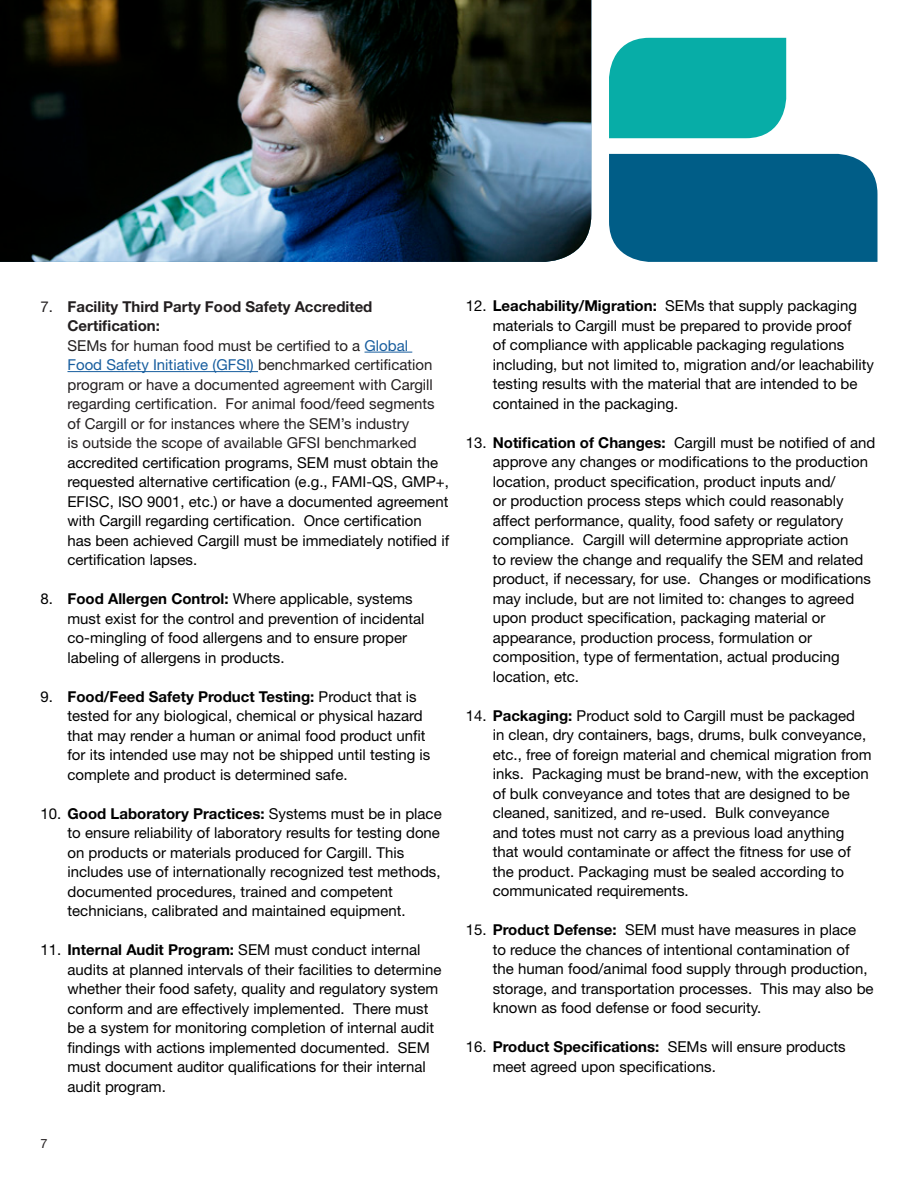
<style>
.page{position:relative;width:918px;height:1188px;background:#fff}
.page>*{position:absolute;margin:0;border:0;box-sizing:border-box;transform-origin:0 0}
.Hanging_Indent_Body{font:15px/19.5px "Helvetica Neue LT Std";color:#000}
.Hanging_Indent_Body-2{font:700 15px/19.5px "Helvetica Neue LT Std";color:#231f20}
.t1{font:12.75px "Helvetica Neue LT Std";color:#231f20}
.s1{font-weight:400}
.s2{color:#231f20}
.s3{color:#175d9e}
.s4{font-weight:700}
</style>
<div class="page">
<hr style="left:365px;top:352px;width:47px;height:1px;background:#175d9e">
<hr style="left:68px;top:371px;width:190px;height:1px;background:#175d9e">
<img style="left:0;top:0;width:591px;height:262px">
<div style="left:609px;top:154px;width:269px;height:108px;background:#005d87"></div>
<div style="left:609px;top:38px;width:177px;height:100px;background:#07ada7"></div>
<p class="Hanging_Indent_Body-2" style="left:68px;top:296px;width:306px;text-indent:-27px"><span class="s1">7.</span> Facility Third Party Food Safety Accredited<br>Certification:</p>
<p class="Hanging_Indent_Body" style="left:68px;top:335px;width:383px"><span class="s2">SEMs for human food must be certified to a</span> <span class="s3">Global<br>Food Safety Initiative (GFSI)</span> <span class="s2">benchmarked certification program or have a documented agreement with Cargill regarding certification. For animal food/feed segments of Cargill or for instances where the SEM’s industry<br>is outside the scope of available GFSI benchmarked </span>accredited certification programs, SEM must obtain the requested alternative certification (e.g., FAMI-QS, GMP+, EFISC, ISO 9001, etc.) or have a documented agreement with Cargill regarding certification. Once certification has been achieved Cargill must be immediately notified if certification lapses.</p>
<p class="Hanging_Indent_Body" style="left:68px;top:589px;width:359px;text-indent:-27px">8. <span class="s4">Food Allergen Control:</span> Where applicable, systems must exist for the control and prevention of incidental co-mingling of food allergens and to ensure proper labeling of allergens in products.</p>
<p class="Hanging_Indent_Body" style="left:68px;top:686px;width:364px;text-indent:-27px">9. <span class="s4">Food/Feed Safety Product Testing:</span> Product that is tested for any biological, chemical or physical hazard that may render a human or animal food product unfit for its intended use may not be shipped until testing is complete and product is determined safe.</p>
<p class="Hanging_Indent_Body" style="left:68px;top:803px;width:376px;text-indent:-27px">10. <span class="s4">Good Laboratory Practices:</span> Systems must be in place to ensure reliability of laboratory results for testing done on products or materials produced for Cargill. This includes use of internationally recognized test methods, documented procedures, trained and competent technicians, calibrated and maintained equipment.</p>
<p class="Hanging_Indent_Body" style="left:68px;top:940px;width:375px;text-indent:-27px">11. <span class="s4">Internal Audit Program:</span> SEM must conduct internal audits at planned intervals of their facilities to determine whether their food safety, quality and regulatory system conform and are effectively implemented. There must be a system for monitoring completion of internal audit findings with actions implemented documented. SEM must document auditor qualifications for their internal audit program.</p>
<p class="t1" style="left:40px;top:1135px;width:9px">7</p>
<p class="Hanging_Indent_Body" style="left:493px;top:296px;width:383px;text-indent:-27px">12. <span class="s4">Leachability/Migration:</span> SEMs that supply packaging materials to Cargill must be prepared to provide proof<br>of compliance with applicable packaging regulations including, but not limited to, migration and/or leachability testing results with the material that are intended to be contained in the packaging.</p>
<p class="Hanging_Indent_Body" style="left:493px;top:432px;width:384px;text-indent:-27px">13. <span class="s4">Notification of Changes:</span> Cargill must be notified of and approve any changes or modifications to the production location, product specification, product inputs and/<br>or production process steps which could reasonably affect performance, quality, food safety or regulatory compliance. Cargill will determine appropriate action<br>to review the change and requalify the SEM and related product, if necessary, for use. Changes or modifications may include, but are not limited to: changes to agreed upon product specification, packaging material or appearance, production process, formulation or composition, type of fermentation, actual producing location, etc.</p>
<p class="Hanging_Indent_Body" style="left:493px;top:705px;width:380px;text-indent:-27px">14. <span class="s4">Packaging:</span> Product sold to Cargill must be packaged<br>in clean, dry containers, bags, drums, bulk conveyance, etc., free of foreign material and chemical migration from inks. Packaging must be brand-new, with the exception of bulk conveyance and totes that are designed to be cleaned, sanitized, and re-used. Bulk conveyance<br>and totes must not carry as a previous load anything that would contaminate or affect the fitness for use of the product. Packaging must be sealed according to communicated requirements.</p>
<p class="Hanging_Indent_Body" style="left:493px;top:920px;width:382px;text-indent:-27px">15. <span class="s4">Product Defense:</span> SEM must have measures in place<br>to reduce the chances of intentional contamination of the human food/animal food supply through production, storage, and transportation processes. This may also be known as food defense or food security.</p>
<p class="Hanging_Indent_Body" style="left:493px;top:1037px;width:355px;text-indent:-27px">16. <span class="s4">Product Specifications:</span> SEMs will ensure products meet agreed upon specifications.</p>
</div>
